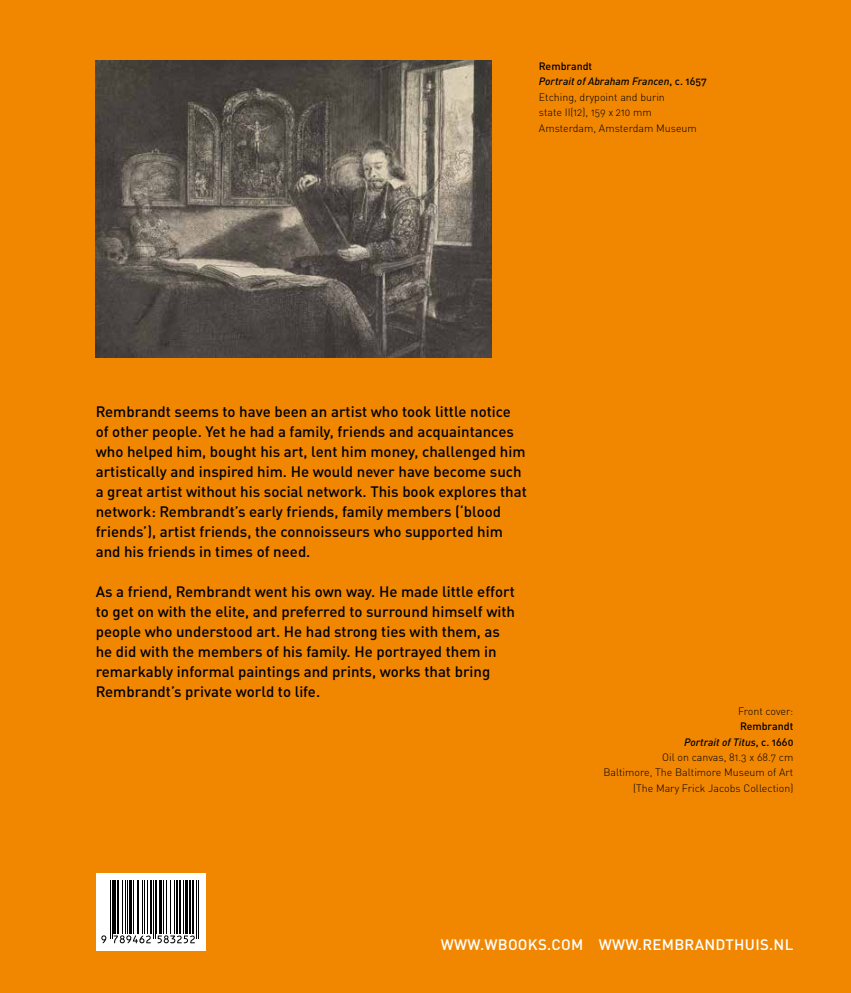
<style>
.page{position:relative;width:851px;height:993px;background:#fff}
.page>*{position:absolute;margin:0;border:0;box-sizing:border-box;transform-origin:0 0}
.t1{font:500 15px/20px "DIN Pro";color:#000}
.t2{font:500 15px "DIN Pro";letter-spacing:.02em;color:#fff}
.t3{font:300 10.62px/15.4px "DIN Pro";color:#000}
.s1{font-weight:500}
.s2{font-weight:500;font-style:italic}
</style>
<div class="page">
<img style="left:850px;top:0;width:1px;height:992px">
<div style="left:0;top:0;width:850px;height:992px;background:#f18700"></div>
<div style="left:96px;top:872px;width:110px;height:77px;background:#fff"></div>
<svg style="left:101px;top:935px;width:5px;height:7px"></svg>
<hr style="left:110px;top:880px;width:1px;height:58px;background:#000">
<hr style="left:111px;top:880px;width:1px;height:58px;background:#000">
<hr style="left:113px;top:880px;width:3px;height:53px;background:#000">
<hr style="left:117px;top:880px;width:2px;height:53px;background:#000">
<hr style="left:122px;top:880px;width:1px;height:53px;background:#000">
<hr style="left:125px;top:880px;width:1px;height:53px;background:#000">
<hr style="left:127px;top:880px;width:1px;height:53px;background:#000">
<hr style="left:129px;top:880px;width:3px;height:53px;background:#000">
<hr style="left:133px;top:880px;width:1px;height:53px;background:#000">
<hr style="left:137px;top:880px;width:2px;height:53px;background:#000">
<hr style="left:142px;top:880px;width:1px;height:53px;background:#000">
<hr style="left:144px;top:880px;width:1px;height:53px;background:#000">
<svg style="left:113px;top:935px;width:38px;height:8px"></svg>
<hr style="left:147px;top:880px;width:1px;height:53px;background:#000">
<hr style="left:150px;top:880px;width:2px;height:53px;background:#000">
<hr style="left:153px;top:880px;width:1px;height:58px;background:#000">
<hr style="left:154px;top:880px;width:1px;height:58px;background:#000">
<hr style="left:156px;top:880px;width:1px;height:53px;background:#000">
<hr style="left:159px;top:880px;width:3px;height:53px;background:#000">
<hr style="left:163px;top:880px;width:1px;height:53px;background:#000">
<hr style="left:166px;top:880px;width:1px;height:53px;background:#000">
<hr style="left:169px;top:880px;width:1px;height:53px;background:#000">
<hr style="left:174px;top:880px;width:1px;height:53px;background:#000">
<hr style="left:176px;top:880px;width:2px;height:53px;background:#000">
<hr style="left:179px;top:880px;width:2px;height:53px;background:#000">
<hr style="left:183px;top:880px;width:1px;height:53px;background:#000">
<hr style="left:185px;top:880px;width:3px;height:53px;background:#000">
<svg style="left:157px;top:935px;width:38px;height:8px"></svg>
<hr style="left:189px;top:880px;width:2px;height:53px;background:#000">
<hr style="left:192px;top:880px;width:2px;height:53px;background:#000">
<hr style="left:196px;top:880px;width:1px;height:58px;background:#000">
<hr style="left:198px;top:880px;width:1px;height:58px;background:#000">
<img style="left:96px;top:60px;width:396px;height:297px">
<p class="t3" style="left:539px;top:58px;width:169px"><span class="s1">Rembrandt<br></span><span class="s2">Portrait of Abraham Francen</span><span class="s1">, c. 1657<br></span>Etching, drypoint and burin<br>state II(12), 159 x 210 mm<br>Amsterdam, Amsterdam Museum</p>
<p class="t1" style="left:96px;top:399px;width:432px">Rembrandt seems to have been an artist who took little notice of other people. Yet he had a family, friends and acquaintances who helped him, bought his art, lent him money, challenged him artistically and inspired him. He would never have become such a great artist without his social network. This book explores that network: Rembrandt’s early friends, family members (‘blood friends’), artist friends, the connoisseurs who supported him and his friends in times of need.</p>
<p class="t1" style="left:96px;top:579px;width:421px">As a friend, Rembrandt went his own way. He made little effort to get on with the elite, and preferred to surround himself with people who understood art. He had strong ties with them, as he did with the members of his family. He portrayed them in remarkably informal paintings and prints, works that bring Rembrandt’s private world to life.</p>
<p class="t3" style="left:737px;top:702px;width:57px">Front cover:</p>
<p class="t3" style="left:603px;top:717px;width:191px;text-align:right"><span class="s1">Rembrandt<br></span><span class="s2">Portrait of Titus</span><span class="s1">, c. 1660<br></span>Oil on canvas, 81.3 x 68.7 cm<br>Baltimore, The Baltimore Museum of Art (The Mary Frick Jacobs Collection)</p>
<p class="t2" style="left:441px;top:931px;width:354px">WWW.WBOOKS.COM WWW.REMBRANDTHUIS.NL</p>
</div>
